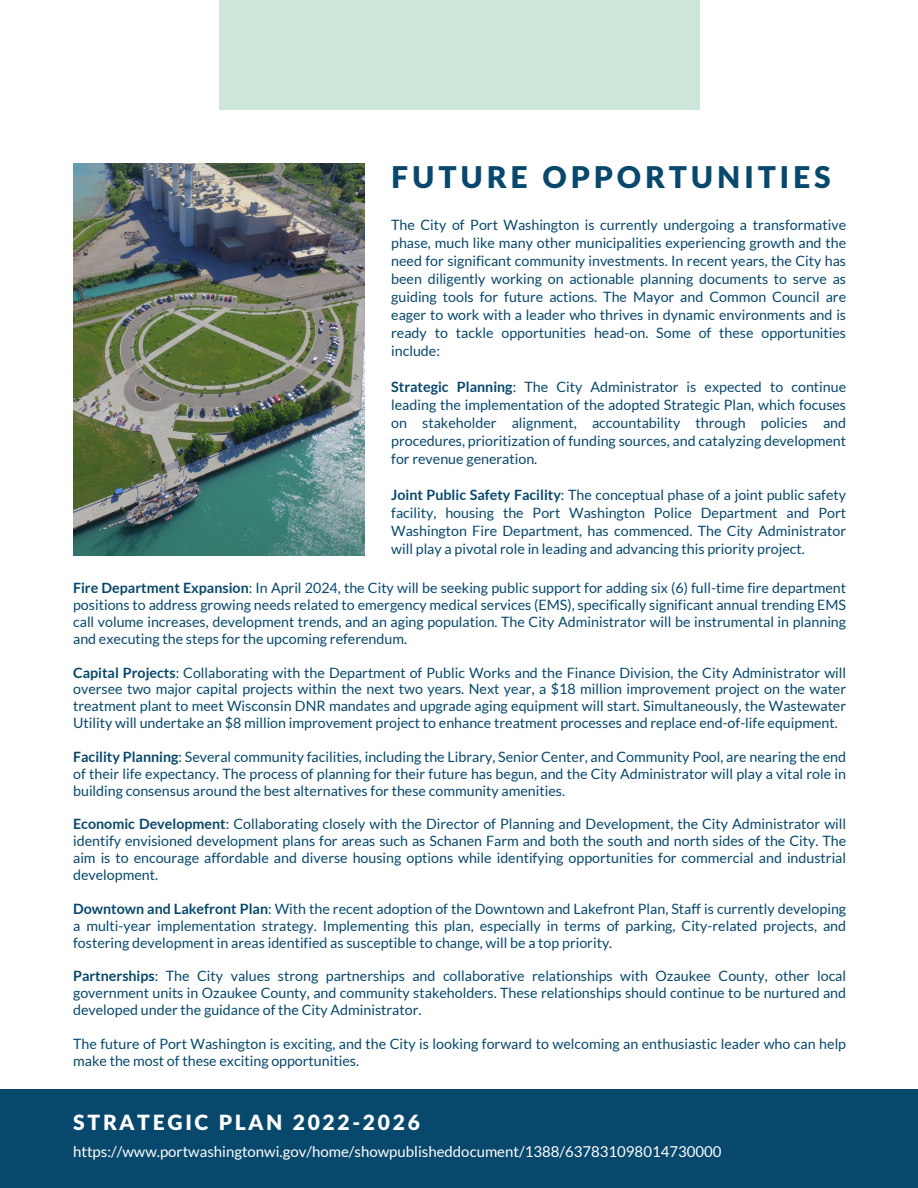
<style>
.page{position:relative;width:918px;height:1188px;background:#fff}
.page>*{position:absolute;margin:0;border:0;box-sizing:border-box;transform-origin:0 0}
.t1{font:900 30px "Lato Latin";letter-spacing:.13em;color:#07486c}
.t2{font:900 21px "Lato Latin";letter-spacing:.13em;color:#fff}
.t3{font:15px "Lato";color:#fff}
.t4{font:14.25px/16.8px "Lato";color:#07486c;text-align:justify}
.s1{font-weight:700}
</style>
<div class="page">
<img style="left:73px;top:163px;width:292px;height:393px">
<div style="left:219px;top:0;width:480px;height:110px;background:#cde6d9"></div>
<div style="left:0;top:1089px;width:918px;height:99px;background:#07486c"></div>
<p class="t1" style="left:391px;top:164px;width:441px">FUTURE OPPORTUNITIES</p>
<p class="t4" style="left:391px;top:215px;width:456px;line-height:18px">The City of Port Washington is currently undergoing a transformative phase, much like many other municipalities experiencing growth and the need for significant community investments. In recent years, the City has been diligently working on actionable planning documents to serve as guiding tools for future actions. The Mayor and Common Council are eager to work with a leader who thrives in dynamic environments and is ready to tackle opportunities head-on. Some of these opportunities include:</p>
<p class="t4" style="left:391px;top:377px;width:456px;line-height:18px"><span class="s1">Strategic Planning</span>: The City Administrator is expected to continue leading the implementation of the adopted Strategic Plan, which focuses on stakeholder alignment, accountability through policies and procedures, prioritization of funding sources, and catalyzing development for revenue generation.</p>
<p class="t4" style="left:391px;top:485px;width:456px;line-height:18px"><span class="s1">Joint Public Safety Facility</span>: The conceptual phase of a joint public safety facility, housing the Port Washington Police Department and Port Washington Fire Department, has commenced. The City Administrator will play a pivotal role in leading and advancing this priority project.</p>
<p class="t4" style="left:73px;top:579px;width:775px"><span class="s1">Fire Department Expansion</span>: In April 2024, the City will be seeking public support for adding six (6) full-time fire department positions to address growing needs related to emergency medical services (EMS), specifically significant annual trending EMS call volume increases, development trends, and an aging population. The City Administrator will be instrumental in planning and executing the steps for the upcoming referendum.</p>
<p class="t4" style="left:73px;top:664px;width:775px"><span class="s1">Capital Projects</span>: Collaborating with the Department of Public Works and the Finance Division, the City Administrator will oversee two major capital projects within the next two years. Next year, a $18 million improvement project on the water treatment plant to meet Wisconsin DNR mandates and upgrade aging equipment will start. Simultaneously, the Wastewater Utility will undertake an $8 million improvement project to enhance treatment processes and replace end-of-life equipment.</p>
<p class="t4" style="left:73px;top:748px;width:775px"><span class="s1">Facility Planning</span>: Several community facilities, including the Library, Senior Center, and Community Pool, are nearing the end of their life expectancy. The process of planning for their future has begun, and the City Administrator will play a vital role in building consensus around the best alternatives for these community amenities.</p>
<p class="t4" style="left:73px;top:815px;width:775px"><span class="s1">Economic Development</span>: Collaborating closely with the Director of Planning and Development, the City Administrator will identify envisioned development plans for areas such as Schanen Farm and both the south and north sides of the City. The aim is to encourage affordable and diverse housing options while identifying opportunities for commercial and industrial development.</p>
<p class="t4" style="left:73px;top:900px;width:775px"><span class="s1">Downtown and Lakefront Plan</span>: With the recent adoption of the Downtown and Lakefront Plan, Staff is currently developing a multi-year implementation strategy. Implementing this plan, especially in terms of parking, City-related projects, and fostering development in areas identified as susceptible to change, will be a top priority.</p>
<p class="t4" style="left:73px;top:967px;width:775px"><span class="s1">Partnerships</span>: The City values strong partnerships and collaborative relationships with Ozaukee County, other local government units in Ozaukee County, and community stakeholders. These relationships should continue to be nurtured and developed under the guidance of the City Administrator.</p>
<p class="t4" style="left:73px;top:1035px;width:775px">The future of Port Washington is exciting, and the City is looking forward to welcoming an enthusiastic leader who can help make the most of these exciting opportunities.</p>
<p class="t2" style="left:73px;top:1113px;width:348px">STRATEGIC PLAN 2022-2026</p>
<p class="t3" style="left:73px;top:1142px;width:650px">https://www.portwashingtonwi.gov/home/showpublisheddocument/1388/637831098014730000</p>
</div>
